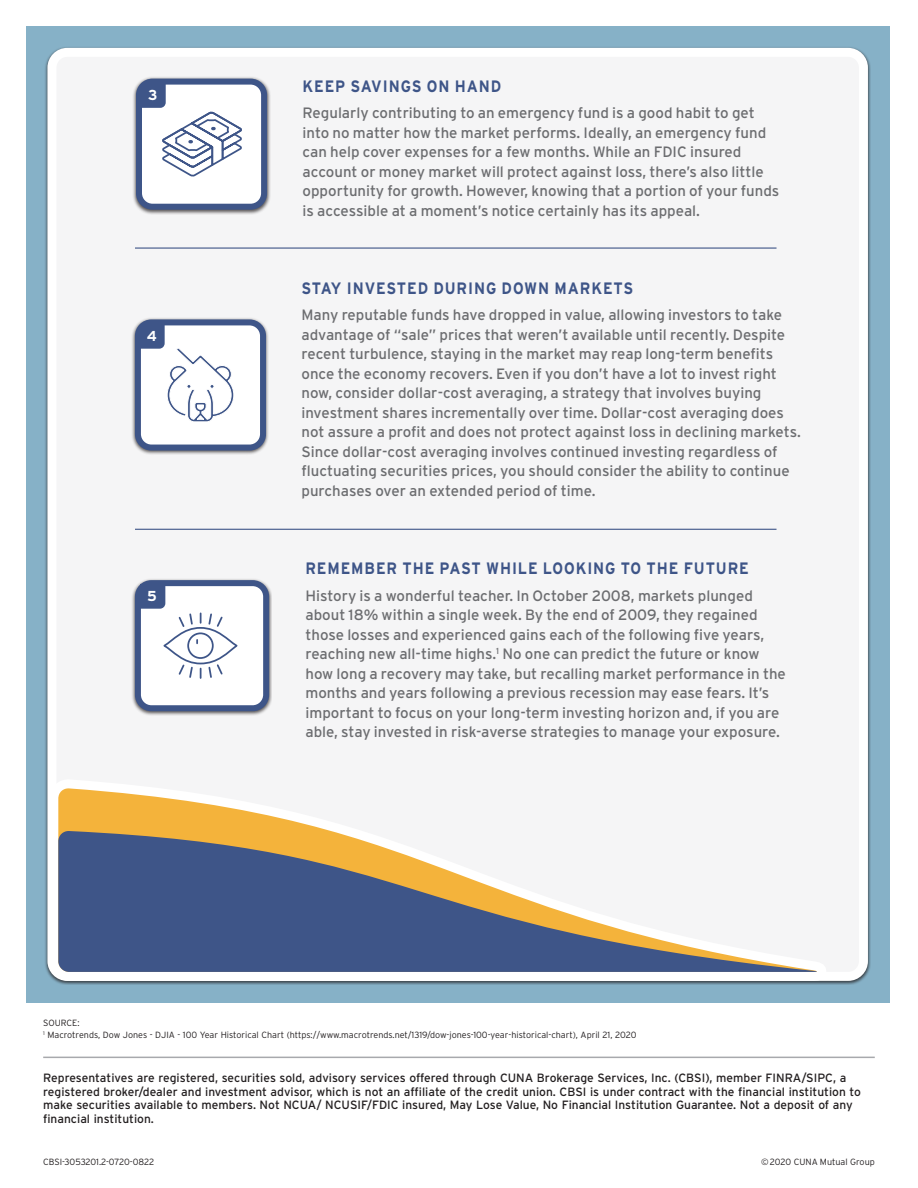
<style>
.page{position:relative;width:918px;height:1188px;background:#fff}
.page>*{position:absolute;margin:0;border:0;box-sizing:border-box;transform-origin:0 0}
.t1{font:700 16.5px "Interstate";letter-spacing:.06em;color:#3e5588;scale:.9 1}
.t2{font:15px/19.5px "Interstate";color:#6c6d70}
.t3{font:700 14.4px "Interstate";color:#fff}
.disclosure{font:12px/13.5px "Interstate";color:#231f20}
.t4{font:300 9px/12px "Interstate";color:#231f20}
</style>
<div class="page">
<div style="left:26px;top:26px;width:864px;height:977px;background:#86b1c7"></div>
<div style="left:52px;top:52px;width:811px;height:924px;background:#f5f5f6;border-radius:15px"></div>
<div style="left:47px;top:48px;width:821px;height:933px;border:9px solid #fff;border-radius:15px"></div>
<svg style="left:45px;top:772px;width:782px;height:213px"></svg>
<svg style="left:58px;top:831px;width:761px;height:141px;fill:#3e5588"></svg>
<hr style="left:43px;top:1057px;width:832px;height:1px;background:#a8a9ad">
<div style="left:131px;top:578px;width:141px;height:138px;background:#231f20;opacity:.75"></div>
<div style="left:138px;top:583px;width:128px;height:125px;background:#fff;border-radius:14px"></div>
<div style="left:135px;top:580px;width:134px;height:131px;border:6px solid #3e5588;border-radius:14px"></div>
<svg style="left:140px;top:584px;width:99px;height:96px"></svg>
<div style="left:131px;top:317px;width:139px;height:139px;background:#231f20;opacity:.75"></div>
<div style="left:138px;top:322px;width:125px;height:126px;background:#fff;border-radius:14px"></div>
<div style="left:135px;top:319px;width:131px;height:132px;border:6px solid #3e5588;border-radius:14px"></div>
<svg style="left:140px;top:324px;width:94px;height:98px"></svg>
<div style="left:133px;top:77px;width:138px;height:138px;background:#231f20;opacity:.75"></div>
<div style="left:139px;top:82px;width:125px;height:125px;background:#fff;border-radius:14px"></div>
<div style="left:136px;top:79px;width:131px;height:131px;border:6px solid #3e5588;border-radius:14px"></div>
<svg style="left:141px;top:83px;width:103px;height:95px"></svg>
<hr style="left:135px;top:248px;width:642px;height:1px;background:#3e5588">
<hr style="left:135px;top:529px;width:642px;height:1px;background:#3e5588">
<p class="t3" style="left:148px;top:86px;width:11px">3</p>
<p class="t3" style="left:147px;top:327px;width:12px">4</p>
<p class="t3" style="left:147px;top:587px;width:11px">5</p>
<p class="t1" style="left:303px;top:76px;width:222px">KEEP SAVINGS ON HAND</p>
<p class="t2" style="left:303px;top:103px;width:478px">Regularly contributing to an emergency fund is a good habit to get into no matter how the market performs. Ideally, an emergency fund can help cover expenses for a few months. While an FDIC insured account or money market will protect against loss, there’s also little opportunity for growth. However, knowing that a portion of your funds is accessible at a moment’s notice certainly has its appeal.</p>
<p class="t1" style="left:302px;top:278px;width:370px">STAY INVESTED DURING DOWN MARKETS</p>
<p class="t2" style="left:302px;top:305px;width:501px">Many reputable funds have dropped in value, allowing investors to take advantage of “sale” prices that weren’t available until recently. Despite recent turbulence, staying in the market may reap long-term benefits once the economy recovers. Even if you don’t have a lot to invest right now, consider dollar-cost averaging, a strategy that involves buying investment shares incrementally over time. Dollar-cost averaging does not assure a profit and does not protect against loss in declining markets.<br>Since dollar-cost averaging involves continued investing regardless of fluctuating securities prices, you should consider the ability to continue purchases over an extended period of time.</p>
<p class="t1" style="left:305px;top:558px;width:494px">REMEMBER THE PAST WHILE LOOKING TO THE FUTURE</p>
<p class="t2" style="left:305px;top:585px;width:482px">History is a wonderful teacher. In October 2008, markets plunged about 18% within a single week. By the end of 2009, they regained those losses and experienced gains each of the following five years, reaching new all-time highs.<sup>1</sup> No one can predict the future or know how long a recovery may take, but recalling market performance in the months and years following a previous recession may ease fears. It’s important to focus on your long-term investing horizon and, if you are able, stay invested in risk-averse strategies to manage your exposure.</p>
<p class="t4" style="left:43px;top:1017px;width:595px">SOURCE:<br><sup>1</sup> Macrotrends, Dow Jones - DJIA - 100 Year Historical Chart (https://www.macrotrends.net/1319/dow-jones-100-year-historical-chart), April 21, 2020</p>
<p class="disclosure" style="left:43px;top:1071px;width:819px">Representatives are registered, securities sold, advisory services offered through CUNA Brokerage Services, Inc. (CBSI), member FINRA/SIPC, a registered broker/dealer and investment advisor, which is not an affiliate of the credit union. CBSI is under contract with the financial institution to make securities available to members. Not NCUA/ NCUSIF/FDIC insured, May Lose Value, No Financial Institution Guarantee. Not a deposit of any financial institution.</p>
<p class="t4" style="left:43px;top:1156px;width:113px">CBSI-3053201.2-0720-0822</p>
<p class="t4" style="left:761px;top:1156px;width:115px">© 2020 CUNA Mutual Group</p>
</div>
